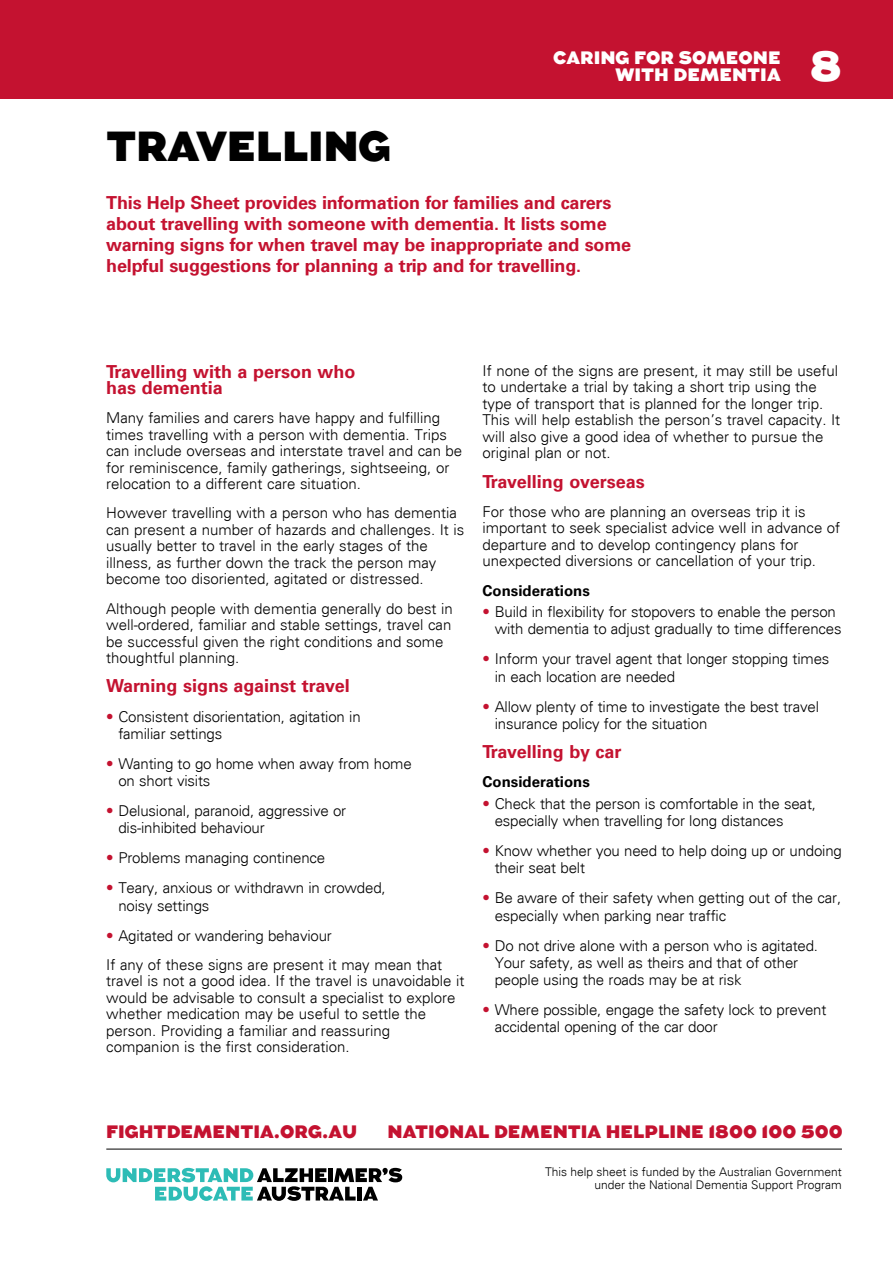
<style>
.page{position:relative;width:893px;height:1263px;background:#fff}
.page>*{position:absolute;margin:0;border:0;box-sizing:border-box;transform-origin:0 0}
.t1{font:900 42px "Augustus";color:#000}
.t2{font:900 42px "Augustus";color:#fff}
.t3{font:700 18px/21px "Univers LT Std";letter-spacing:-.01em;color:#c41230}
.t4{font:900 18px "Augustus";color:#c41230}
.t5{font:900 18px/17.2px "Augustus";color:#fff}
.t6{font:300 15px/16.5px "Univers";color:#000}
.t7{font:700 15px "Univers LT Std";color:#000}
.t8{font:300 12px/13.5px "Univers";color:#000;text-align:right}
.s1{color:#c41230}
</style>
<div class="page">
<div style="left:0;top:0;width:893px;height:99px;background:#c41230"></div>
<hr style="left:106px;top:1149px;width:736px;height:1px;background:#000">
<svg style="left:106px;top:1168px;width:296px;height:33px"></svg>
<p class="t5" style="left:616px;top:49px;width:167px;text-indent:-63px">CARING FOR SOMEONE<br>WITH DEMENTIA</p>
<h1 class="t2" style="left:810px;top:41px;width:34px">8</h1>
<h1 class="t1" style="left:196px;top:122px;width:59px">VELLING</h1>
<p class="t3" style="left:106px;top:193px;width:526px">This Help Sheet provides information for families and carers about travelling with someone with dementia. It lists some warning signs for when travel may be inappropriate and some helpful suggestions for planning a trip and for travelling.</p>
<h1 class="t1" style="left:106px;top:122px;width:32px">TRA</h1>
<p class="t3" style="left:106px;top:364px;width:251px;line-height:15.8px">Travelling with a person who has dementia</p>
<p class="t6" style="left:106px;top:409px;width:357px">Many families and carers have happy and fulfilling times travelling with a person with dementia. Trips can include overseas and interstate travel and can be for reminiscence, family gatherings, sightseeing, or relocation to a different care situation.</p>
<p class="t6" style="left:106px;top:505px;width:360px">However travelling with a person who has dementia can present a number of hazards and challenges. It is usually better to travel in the early stages of the illness, as further down the track the person may become too disoriented, agitated or distressed.</p>
<p class="t6" style="left:106px;top:600px;width:348px">Although people with dementia generally do best in well-ordered, familiar and stable settings, travel can be successful given the right conditions and some thoughtful planning.</p>
<p class="t3" style="left:106px;top:675px;width:245px">Warning signs against travel</p>
<p class="t6" style="left:118px;top:708px;width:244px;line-height:17.2px;text-indent:-12px"><span class="s1">•</span> Consistent disorientation, agitation in familiar settings</p>
<p class="t6" style="left:118px;top:755px;width:295px;line-height:17.2px;text-indent:-12px"><span class="s1">•</span> Wanting to go home when away from home on short visits</p>
<p class="t6" style="left:118px;top:802px;width:229px;line-height:17.2px;text-indent:-12px"><span class="s1">•</span> Delusional, paranoid, aggressive or dis-inhibited behaviour</p>
<p class="t6" style="left:106px;top:850px;width:220px"><span class="s1">•</span> Problems managing continence</p>
<p class="t6" style="left:118px;top:879px;width:269px;line-height:17.2px;text-indent:-12px"><span class="s1">•</span> Teary, anxious or withdrawn in crowded, noisy settings</p>
<p class="t6" style="left:106px;top:921px;width:337px;line-height:29.2px"><span class="s1">•</span> Agitated or wandering behaviour<br>If any of these signs are present it may mean that</p>
<p class="t6" style="left:106px;top:973px;width:360px">travel is not a good idea. If the travel is unavoidable it would be advisable to consult a specialist to explore whether medication may be useful to settle the person. Providing a familiar and reassuring companion is the first consideration.</p>
<p class="t6" style="left:483px;top:362px;width:359px">If none of the signs are present, it may still be useful to undertake a trial by taking a short trip using the type of transport that is planned for the longer trip.<br>This will help establish the person’s travel capacity. It will also give a good idea of whether to pursue the original plan or not.</p>
<p class="t3" style="left:483px;top:471px;width:164px">Travelling overseas</p>
<p class="t6" style="left:483px;top:503px;width:359px">For those who are planning an overseas trip it is important to seek specialist advice well in advance of departure and to develop contingency plans for unexpected diversions or cancellation of your trip.</p>
<p class="t7" style="left:483px;top:581px;width:109px">Considerations</p>
<p class="t6" style="left:495px;top:603px;width:348px;line-height:17.2px;text-indent:-12px"><span class="s1">•</span> Build in flexibility for stopovers to enable the person with dementia to adjust gradually to time differences</p>
<p class="t6" style="left:495px;top:650px;width:336px;line-height:17.2px;text-indent:-12px"><span class="s1">•</span> Inform your travel agent that longer stopping times in each location are needed</p>
<p class="t6" style="left:495px;top:698px;width:326px;line-height:17.2px;text-indent:-12px"><span class="s1">•</span> Allow plenty of time to investigate the best travel insurance policy for the situation</p>
<p class="t3" style="left:483px;top:741px;width:140px">Travelling by car</p>
<p class="t7" style="left:483px;top:773px;width:109px">Considerations</p>
<p class="t6" style="left:495px;top:795px;width:323px;line-height:17.2px;text-indent:-12px"><span class="s1">•</span> Check that the person is comfortable in the seat, especially when travelling for long distances</p>
<p class="t6" style="left:495px;top:842px;width:349px;line-height:17.2px;text-indent:-12px"><span class="s1">•</span> Know whether you need to help doing up or undoing their seat belt</p>
<p class="t6" style="left:495px;top:889px;width:348px;line-height:17.2px;text-indent:-12px"><span class="s1">•</span> Be aware of their safety when getting out of the car, especially when parking near traffic</p>
<p class="t6" style="left:495px;top:937px;width:325px;line-height:17.2px;text-indent:-12px"><span class="s1">•</span> Do not drive alone with a person who is agitated.<br>Your safety, as well as theirs and that of other people using the roads may be at risk</p>
<p class="t6" style="left:495px;top:1001px;width:333px;line-height:17.2px;text-indent:-12px"><span class="s1">•</span> Where possible, engage the safety lock to prevent accidental opening of the car door</p>
<p class="t4" style="left:106px;top:1121px;width:252px">FIGHTDEMENTIA.ORG.AU</p>
<p class="t4" style="left:387px;top:1121px;width:457px">NATIONAL DEMENTIA HELPLINE 1800 100 500</p>
<p class="t8" style="left:545px;top:1165px;width:298px">This help sheet is funded by the Australian Government under the National Dementia Support Program</p>
</div>
